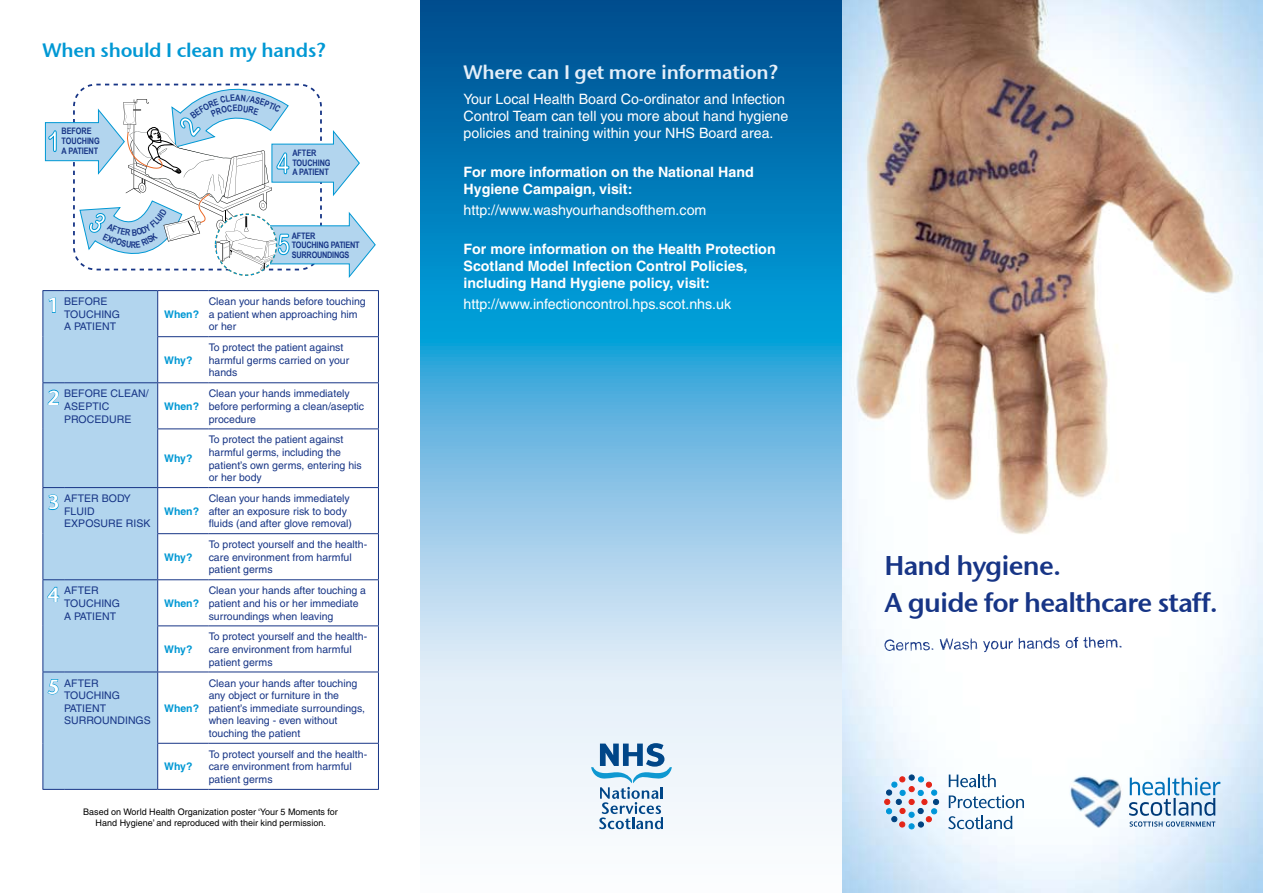
<style>
.page{position:relative;width:1263px;height:893px;background:#fff}
.page>*{position:absolute;margin:0;border:0;box-sizing:border-box;transform-origin:0 0}
.t1{font:28.35px "Arial Rounded MT Bold";color:#fff;scale:.75 1}
.t2{font:27px/36.6px "Stone Sans Semi ITCTT";letter-spacing:-.03em;color:#173586}
.t3{font:19.5px "Stone Sans Semi ITCTT";letter-spacing:-.015em;color:#e4eff9}
.t4{font:19.5px "Stone Sans Semi ITCTT";letter-spacing:-.015em;color:#0098d4}
.t5{font:14.25px/17.1px "Helvetica";color:#fff}
.t6{font:700 14.25px/17.1px "Helvetica";color:#fff}
.t7{font:10.5px/12.6px "Helvetica";color:#173586}
.t8{font:700 10.5px "Helvetica";color:#0098d4}
.t9{font:9px/10.8px "Helvetica";color:#000;text-align:center}
.t10{font:700 8.85px/9.8px "Arial Narrow";letter-spacing:-.025em;color:#173586}
.s1{font-family:"Stone Sans Semi ITCTT";font-size:20.25px;color:#fff}
</style>
<div class="page">
<svg style="left:421px;top:0;width:421px;height:830px;background:#62add5"></svg>
<img style="left:842px;top:0;width:421px;height:893px">
<svg style="left:939px;top:638px;width:38px;height:12px"></svg>
<svg style="left:983px;top:637px;width:138px;height:15px"></svg>
<svg style="left:884px;top:639px;width:49px;height:12px"></svg>
<svg style="left:884px;top:775px;width:55px;height:54px"></svg>
<svg style="left:949px;top:774px;width:47px;height:13px"></svg>
<svg style="left:949px;top:795px;width:75px;height:13px"></svg>
<svg style="left:948px;top:816px;width:64px;height:13px"></svg>
<img style="left:1069px;top:775px;width:54px;height:55px">
<svg style="left:1129px;top:777px;width:91px;height:50px"></svg>
<svg style="left:591px;top:743px;width:81px;height:86px"></svg>
<div style="left:44px;top:291px;width:113px;height:498px;background:#b2d5ee"></div>
<svg style="left:158px;top:291px;width:220px;height:498px"></svg>
<svg style="left:43px;top:290px;width:21px;height:1px"></svg>
<hr style="left:43px;top:291px;width:1px;height:46px;background:#173586">
<hr style="left:64px;top:290px;width:94px;height:1px;background:#173586">
<hr style="left:43px;top:337px;width:1px;height:45px;background:#173586">
<hr style="left:158px;top:290px;width:51px;height:1px;background:#173586">
<hr style="left:157px;top:291px;width:1px;height:45px;background:#173586">
<hr style="left:209px;top:290px;width:170px;height:1px;background:#173586">
<hr style="left:378px;top:291px;width:1px;height:45px;background:#173586">
<hr style="left:157px;top:336px;width:52px;height:1px;background:#173586">
<hr style="left:157px;top:337px;width:1px;height:45px;background:#173586">
<hr style="left:209px;top:336px;width:170px;height:1px;background:#173586">
<hr style="left:378px;top:337px;width:1px;height:45px;background:#173586">
<svg style="left:43px;top:382px;width:21px;height:1px"></svg>
<hr style="left:43px;top:383px;width:1px;height:46px;background:#173586">
<hr style="left:64px;top:382px;width:94px;height:1px;background:#173586">
<hr style="left:43px;top:429px;width:1px;height:58px;background:#173586">
<hr style="left:158px;top:382px;width:51px;height:1px;background:#173586">
<hr style="left:157px;top:383px;width:1px;height:45px;background:#173586">
<hr style="left:209px;top:382px;width:170px;height:1px;background:#173586">
<hr style="left:378px;top:383px;width:1px;height:45px;background:#173586">
<hr style="left:157px;top:428px;width:52px;height:1px;background:#173586">
<hr style="left:157px;top:429px;width:1px;height:58px;background:#173586">
<hr style="left:209px;top:428px;width:170px;height:1px;background:#173586">
<hr style="left:378px;top:429px;width:1px;height:58px;background:#173586">
<svg style="left:43px;top:487px;width:21px;height:1px"></svg>
<hr style="left:43px;top:488px;width:1px;height:46px;background:#173586">
<hr style="left:64px;top:487px;width:94px;height:1px;background:#173586">
<hr style="left:43px;top:534px;width:1px;height:45px;background:#173586">
<hr style="left:158px;top:487px;width:51px;height:1px;background:#173586">
<hr style="left:157px;top:488px;width:1px;height:45px;background:#173586">
<hr style="left:209px;top:487px;width:170px;height:1px;background:#173586">
<hr style="left:378px;top:488px;width:1px;height:45px;background:#173586">
<hr style="left:157px;top:533px;width:52px;height:1px;background:#173586">
<hr style="left:157px;top:534px;width:1px;height:45px;background:#173586">
<hr style="left:209px;top:533px;width:170px;height:1px;background:#173586">
<hr style="left:378px;top:534px;width:1px;height:45px;background:#173586">
<svg style="left:43px;top:579px;width:21px;height:1px"></svg>
<hr style="left:43px;top:580px;width:1px;height:46px;background:#173586">
<hr style="left:64px;top:579px;width:94px;height:1px;background:#173586">
<hr style="left:43px;top:626px;width:1px;height:46px;background:#173586">
<hr style="left:158px;top:579px;width:51px;height:1px;background:#173586">
<hr style="left:157px;top:580px;width:1px;height:45px;background:#173586">
<hr style="left:209px;top:579px;width:170px;height:1px;background:#173586">
<hr style="left:378px;top:580px;width:1px;height:45px;background:#173586">
<hr style="left:157px;top:625px;width:52px;height:1px;background:#173586">
<hr style="left:157px;top:626px;width:1px;height:46px;background:#173586">
<hr style="left:209px;top:625px;width:170px;height:1px;background:#173586">
<hr style="left:378px;top:626px;width:1px;height:46px;background:#173586">
<svg style="left:44px;top:672px;width:20px;height:1px"></svg>
<hr style="left:43px;top:672px;width:1px;height:71px;background:#173586">
<hr style="left:64px;top:672px;width:94px;height:1px;background:#173586">
<hr style="left:43px;top:743px;width:1px;height:46px;background:#173586">
<svg style="left:43px;top:789px;width:21px;height:1px"></svg>
<hr style="left:64px;top:789px;width:94px;height:1px;background:#173586">
<hr style="left:158px;top:672px;width:51px;height:1px;background:#173586">
<hr style="left:157px;top:672px;width:1px;height:71px;background:#173586">
<hr style="left:209px;top:672px;width:170px;height:1px;background:#173586">
<hr style="left:378px;top:672px;width:1px;height:71px;background:#173586">
<hr style="left:157px;top:743px;width:52px;height:1px;background:#173586">
<hr style="left:157px;top:744px;width:1px;height:45px;background:#173586">
<hr style="left:209px;top:743px;width:170px;height:1px;background:#173586">
<hr style="left:378px;top:744px;width:1px;height:45px;background:#173586">
<hr style="left:158px;top:789px;width:51px;height:1px;background:#173586">
<hr style="left:209px;top:789px;width:170px;height:1px;background:#173586">
<svg style="left:49px;top:298px;width:7px;height:15px"></svg>
<svg style="left:48px;top:390px;width:11px;height:15px"></svg>
<svg style="left:48px;top:494px;width:11px;height:16px"></svg>
<svg style="left:47px;top:587px;width:12px;height:15px"></svg>
<svg style="left:48px;top:679px;width:10px;height:15px"></svg>
<svg style="left:45px;top:84px;width:331px;height:194px"></svg>
<h3 class="t4" style="left:43px;top:38px;width:285px">When should I clean my hands?</h3>
<p class="t10" style="left:62px;top:126px;width:40px">BEFORE<br>TOUCHING</p>
<h1 class="t1" style="left:47px;top:124px;width:18px">1</h1>
<p class="t10" style="left:62px;top:145px;width:38px">A PATIENT</p>
<p class="t10" style="left:292px;top:148px;width:40px">AFTER<br>TOUCHING</p>
<h1 class="t1" style="left:277px;top:147px;width:18px">4</h1>
<p class="t10" style="left:292px;top:167px;width:38px">A PATIENT</p>
<p class="t10" style="left:131px;top:239px;width:7px">R</p>
<p class="t10" style="left:292px;top:230px;width:69px">AFTER<br>TOUCHING PATIENT</p>
<h1 class="t1" style="left:277px;top:227px;width:18px">5</h1>
<p class="t10" style="left:292px;top:250px;width:59px">SURROUNDINGS</p>
<p class="t7" style="left:64px;top:295px;width:57px;text-indent:-17px"><span class="s1">1</span> BEFORE<br>TOUCHING<br>A PATIENT</p>
<p class="t8" style="left:164px;top:308px;width:36px">When?</p>
<p class="t7" style="left:209px;top:295px;width:159px">Clean your hands before touching a patient when approaching him or her</p>
<p class="t8" style="left:164px;top:354px;width:30px">Why?</p>
<p class="t7" style="left:209px;top:341px;width:142px">To protect the patient against harmful germs carried on your hands</p>
<p class="t7" style="left:64px;top:387px;width:86px;text-indent:-17px"><span class="s1">2</span> BEFORE CLEAN/<br>ASEPTIC<br>PROCEDURE</p>
<p class="t8" style="left:164px;top:400px;width:36px">When?</p>
<p class="t7" style="left:209px;top:387px;width:157px">Clean your hands immediately before performing a clean/aseptic procedure</p>
<p class="t8" style="left:164px;top:452px;width:30px">Why?</p>
<p class="t7" style="left:209px;top:433px;width:155px">To protect the patient against harmful germs, including the patient’s own germs, entering his or her body</p>
<p class="t7" style="left:64px;top:492px;width:88px;text-indent:-17px"><span class="s1">3</span> AFTER BODY<br>FLUID<br>EXPOSURE RISK</p>
<p class="t8" style="left:164px;top:505px;width:36px">When?</p>
<p class="t7" style="left:209px;top:492px;width:145px">Clean your hands immediately after an exposure risk to body fluids (and after glove removal)</p>
<p class="t8" style="left:164px;top:551px;width:30px">Why?</p>
<p class="t7" style="left:209px;top:538px;width:160px">To protect yourself and the health&shy;care environment from harmful patient germs</p>
<p class="t7" style="left:64px;top:584px;width:57px;text-indent:-17px"><span class="s1">4</span> AFTER<br>TOUCHING<br>A PATIENT</p>
<p class="t8" style="left:164px;top:597px;width:36px">When?</p>
<p class="t7" style="left:209px;top:584px;width:159px">Clean your hands after touching a patient and his or her immediate surroundings when leaving</p>
<p class="t8" style="left:164px;top:643px;width:30px">Why?</p>
<p class="t7" style="left:209px;top:630px;width:160px">To protect yourself and the health&shy;care environment from harmful patient germs</p>
<p class="t7" style="left:64px;top:676px;width:88px;text-indent:-17px"><span class="s1">5</span> AFTER<br>TOUCHING<br>PATIENT<br>SURROUNDINGS</p>
<p class="t8" style="left:164px;top:702px;width:36px">When?</p>
<p class="t7" style="left:209px;top:676px;width:158px">Clean your hands after touching any object or furniture in the patient’s immediate surroundings, when leaving - even without touching the patient</p>
<p class="t8" style="left:164px;top:760px;width:30px">Why?</p>
<p class="t7" style="left:209px;top:748px;width:160px">To protect yourself and the health&shy;care environment from harmful patient germs</p>
<p class="t9" style="left:83px;top:807px;width:256px">Based on World Health Organization poster ‘Your 5 Moments for<br>Hand Hygiene’ and reproduced with their kind permission.</p>
<h3 class="t3" style="left:463px;top:60px;width:316px">Where can I get more information?</h3>
<h3 class="t5" style="left:463px;top:91px;width:326px">Your Local Health Board Co-ordinator and Infection<br>Control Team can tell you more about hand hygiene policies and training within your NHS Board area.</h3>
<h3 class="t6" style="left:463px;top:163px;width:292px">For more information on the National Hand<br>Hygiene Campaign, visit:</h3>
<h3 class="t5" style="left:463px;top:202px;width:244px">http://www.washyourhandsofthem.com</h3>
<h3 class="t6" style="left:463px;top:240px;width:314px">For more information on the Health Protection<br>Scotland Model Infection Control Policies, including Hand Hygiene policy, visit:</h3>
<h3 class="t5" style="left:463px;top:296px;width:269px">http://www.infectioncontrol.hps.scot.nhs.uk</h3>
<h2 class="t2" style="left:884px;top:547px;width:335px">Hand hygiene.<br>A guide for healthcare staff.</h2>
</div>
